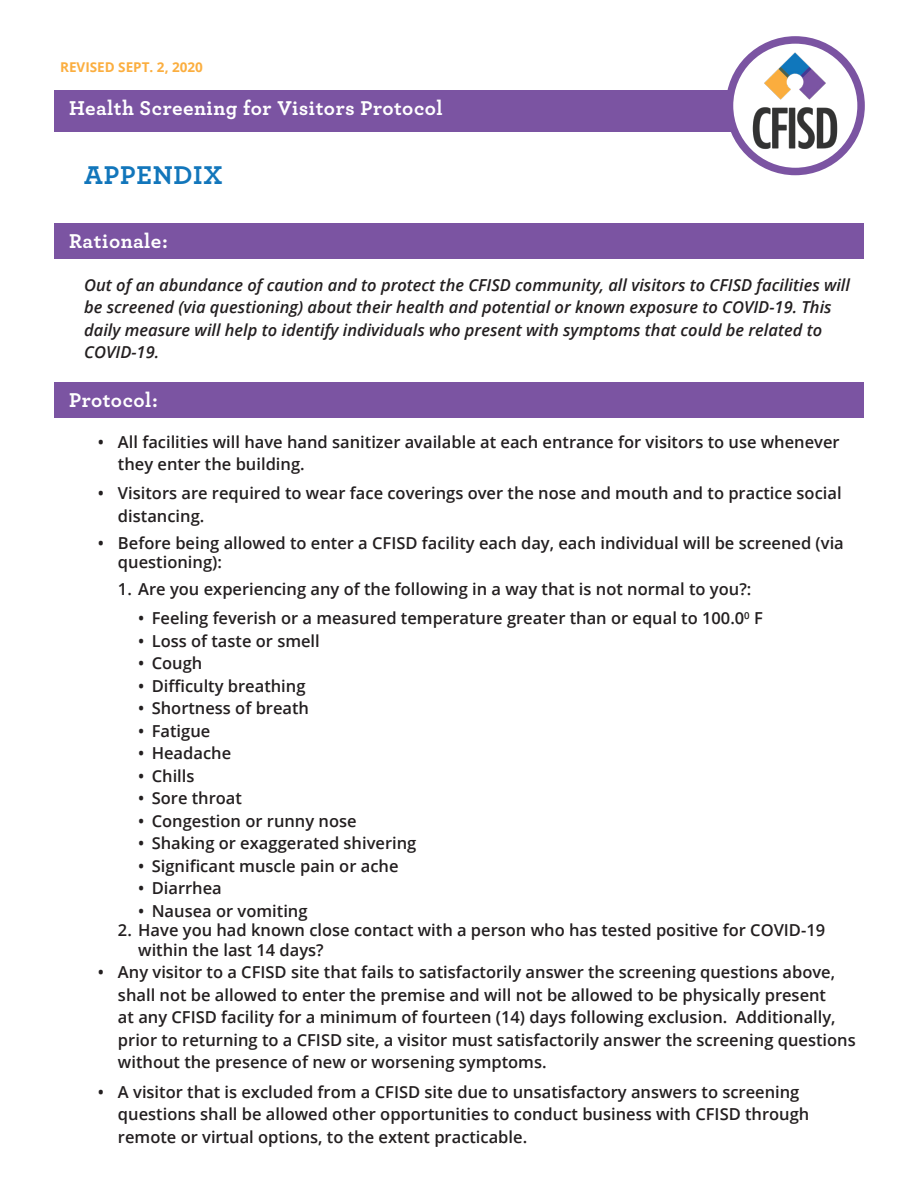
<style>
.page{position:relative;width:918px;height:1188px;background:#fff}
.page>*{position:absolute;margin:0;border:0;box-sizing:border-box;transform-origin:0 0}
.t1{font:700 27px "Archer";letter-spacing:.025em;color:#1276bb}
.t2{font:700 21px "Archer";letter-spacing:.025em;color:#fff}
.t3{font:600 16.5px/22.5px "Open Sans";color:#231f20}
.t4{font:italic 600 16.5px/22.5px "Open Sans";color:#231f20}
.t5{font:700 13.5px "Open Sans";color:#fbae3f}
</style>
<div class="page">
<div style="left:54px;top:91px;width:791px;height:41px;background:#7b54a2"></div>
<div style="left:54px;top:223px;width:810px;height:36px;background:#7b54a2"></div>
<svg style="left:730px;top:40px;width:131px;height:132px"></svg>
<div style="left:726px;top:36px;width:139px;height:139px;border:8px solid #7b54a2;border-radius:50%"></div>
<img style="left:750px;top:48px;width:90px;height:104px">
<div style="left:54px;top:382px;width:810px;height:36px;background:#7b54a2"></div>
<p class="t5" style="left:60px;top:57px;width:144px">REVISED SEPT. 2, 2020</p>
<p class="t2" style="left:69px;top:92px;width:375px">Health Screening for Visitors Protocol</p>
<p class="t1" style="left:84px;top:154px;width:140px">APPENDIX</p>
<p class="t2" style="left:69px;top:225px;width:100px">Rationale:</p>
<p class="t4" style="left:84px;top:273px;width:767px">Out of an abundance of caution and to protect the CFISD community, all visitors to CFISD facilities will be screened (via questioning) about their health and potential or known exposure to COVID-19. This daily measure will help to identify individuals who present with symptoms that could be related to COVID-19.</p>
<p class="t2" style="left:69px;top:384px;width:90px">Protocol:</p>
<p class="t3" style="left:118px;top:430px;width:723px;text-indent:-20px">• All facilities will have hand sanitizer available at each entrance for visitors to use whenever they enter the building.</p>
<p class="t3" style="left:118px;top:482px;width:725px;text-indent:-20px">• Visitors are required to wear face coverings over the nose and mouth and to practice social distancing.</p>
<p class="t3" style="left:118px;top:532px;width:727px;line-height:19.8px;text-indent:-20px">• Before being allowed to enter a CFISD facility each day, each individual will be screened (via questioning):</p>
<p class="t3" style="left:118px;top:577px;width:635px">1. Are you experiencing any of the following in a way that is not normal to you?:</p>
<p class="t3" style="left:138px;top:607px;width:626px">• Feeling feverish or a measured temperature greater than or equal to 100.0<sup>0</sup> F</p>
<p class="t3" style="left:138px;top:629px;width:183px">• Loss of taste or smell</p>
<p class="t3" style="left:138px;top:652px;width:66px">• Cough</p>
<p class="t3" style="left:138px;top:674px;width:169px">• Difficulty breathing</p>
<p class="t3" style="left:138px;top:697px;width:172px">• Shortness of breath</p>
<p class="t3" style="left:138px;top:719px;width:74px">• Fatigue</p>
<p class="t3" style="left:138px;top:742px;width:94px">• Headache</p>
<p class="t3" style="left:138px;top:764px;width:58px">• Chills</p>
<p class="t3" style="left:138px;top:787px;width:105px">• Sore throat</p>
<p class="t3" style="left:138px;top:809px;width:220px">• Congestion or runny nose</p>
<p class="t3" style="left:138px;top:832px;width:280px">• Shaking or exaggerated shivering</p>
<p class="t3" style="left:138px;top:854px;width:262px">• Significant muscle pain or ache</p>
<p class="t3" style="left:138px;top:877px;width:85px">• Diarrhea</p>
<p class="t3" style="left:138px;top:899px;width:171px">• Nausea or vomiting</p>
<p class="t3" style="left:138px;top:920px;width:688px;line-height:19.8px;text-indent:-20px">2. Have you had known close contact with a person who has tested positive for COVID-19 within the last 14 days?</p>
<p class="t3" style="left:118px;top:961px;width:739px;text-indent:-20px">• Any visitor to a CFISD site that fails to satisfactorily answer the screening questions above, shall not be allowed to enter the premise and will not be allowed to be physically present<br>at any CFISD facility for a minimum of fourteen (14) days following exclusion. Additionally, prior to returning to a CFISD site, a visitor must satisfactorily answer the screening questions without the presence of new or worsening symptoms.</p>
<p class="t3" style="left:118px;top:1080px;width:693px;text-indent:-20px">• A visitor that is excluded from a CFISD site due to unsatisfactory answers to screening questions shall be allowed other opportunities to conduct business with CFISD through remote or virtual options, to the extent practicable.</p>
</div>
